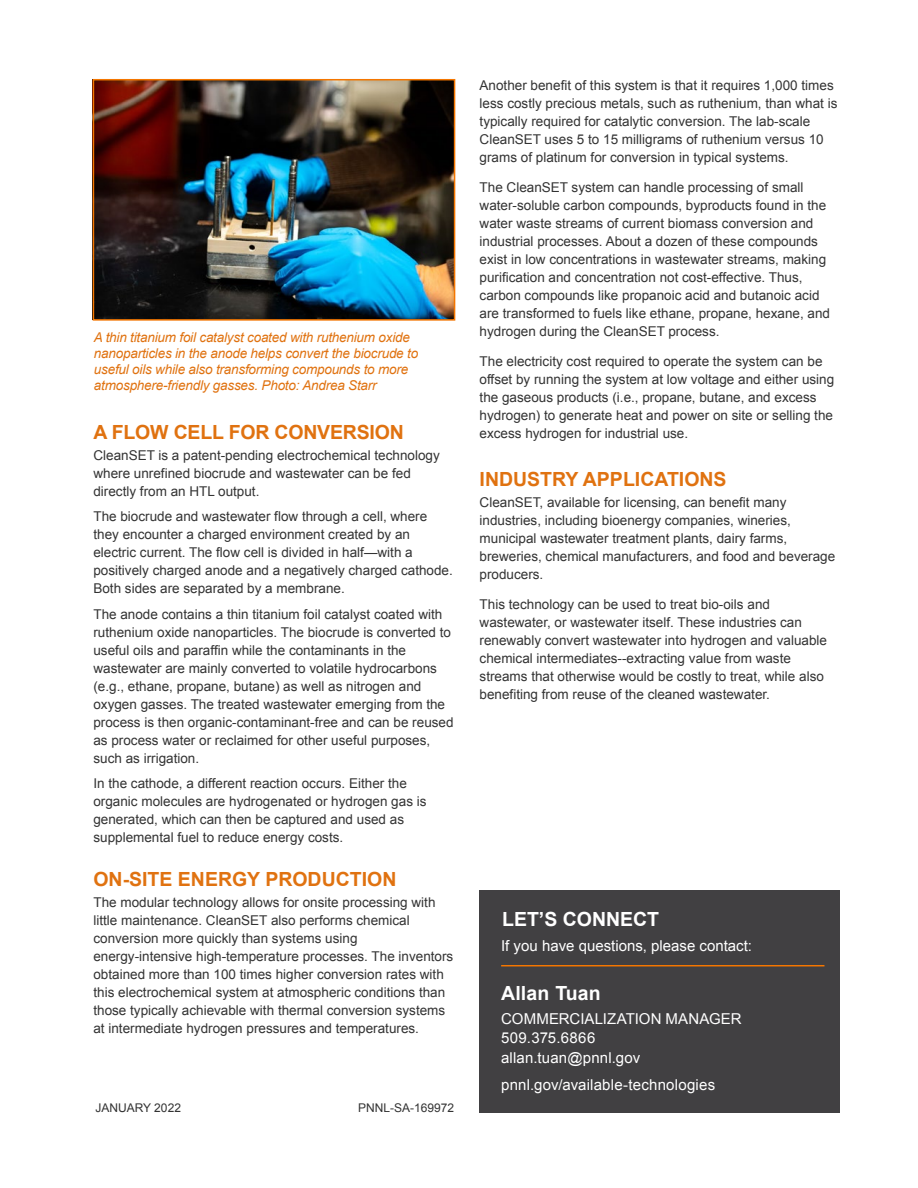
<style>
.page{position:relative;width:918px;height:1188px;background:#fff}
.page>*{position:absolute;margin:0;border:0;box-sizing:border-box;transform-origin:0 0}
.t1{font:700 19.5px "Arial";color:#e07210}
.t2{font:700 19.5px "Arial";color:#fff}
.t3{font:15px/19.5px "Arial";letter-spacing:.01em;color:#fff}
.t4{font:13.5px/18px "Arial";color:#333}
.t5{font:italic 13.5px/16.2px "Arial";letter-spacing:-.015em;color:#e07210}
.t6{font:12px "Arial";color:#333}
</style>
<div class="page">
<img style="left:96px;top:82px;width:356px;height:236px">
<div style="left:480px;top:890px;width:360px;height:223px;background:#414042"></div>
<hr style="left:501px;top:965px;width:323px;height:1px;background:#f47600">
<div style="left:93px;top:79px;width:362px;height:242px;border:2px solid #f47600"></div>
<p class="t5" style="left:94px;top:329px;width:326px">A thin titanium foil catalyst coated with ruthenium oxide nanoparticles in the anode helps convert the biocrude to useful oils while also transforming compounds to more atmosphere-friendly gasses. Photo: Andrea Starr</p>
<h1 class="t1" style="left:93px;top:419px;width:312px">A FLOW CELL FOR CONVERSION</h1>
<p class="t4" style="left:93px;top:446px;width:348px">CleanSET is a patent-pending electrochemical technology where unrefined biocrude and wastewater can be fed directly from an HTL output.</p>
<p class="t4" style="left:93px;top:508px;width:361px">The biocrude and wastewater flow through a cell, where they encounter a charged environment created by an electric current. The flow cell is divided in half—with a positively charged anode and a negatively charged cathode.<br>Both sides are separated by a membrane.</p>
<p class="t4" style="left:93px;top:605px;width:362px">The anode contains a thin titanium foil catalyst coated with ruthenium oxide nanoparticles. The biocrude is converted to useful oils and paraffin while the contaminants in the wastewater are mainly converted to volatile hydrocarbons (e.g., ethane, propane, butane) as well as nitrogen and oxygen gasses. The treated wastewater emerging from the process is then organic-contaminant-free and can be reused as process water or reclaimed for other useful purposes, such as irrigation.</p>
<p class="t4" style="left:93px;top:774px;width:335px">In the cathode, a different reaction occurs. Either the organic molecules are hydrogenated or hydrogen gas is generated, which can then be captured and used as supplemental fuel to reduce energy costs.</p>
<h1 class="t1" style="left:93px;top:866px;width:305px">ON-SITE ENERGY PRODUCTION</h1>
<p class="t4" style="left:93px;top:893px;width:361px">The modular technology allows for onsite processing with little maintenance. CleanSET also performs chemical conversion more quickly than systems using energy-intensive high-temperature processes. The inventors obtained more than 100 times higher conversion rates with this electrochemical system at atmospheric conditions than those typically achievable with thermal conversion systems at intermediate hydrogen pressures and temperatures.</p>
<p class="t6" style="left:95px;top:1100px;width:87px">JANUARY 2022</p>
<p class="t6" style="left:358px;top:1100px;width:98px">PNNL-SA-169972</p>
<p class="t4" style="left:480px;top:76px;width:359px">Another benefit of this system is that it requires 1,000 times less costly precious metals, such as ruthenium, than what is typically required for catalytic conversion. The lab-scale CleanSET uses 5 to 15 milligrams of ruthenium versus 10 grams of platinum for conversion in typical systems.</p>
<p class="t4" style="left:480px;top:178px;width:352px">The CleanSET system can handle processing of small water-soluble carbon compounds, byproducts found in the water waste streams of current biomass conversion and industrial processes. About a dozen of these compounds exist in low concentrations in wastewater streams, making purification and concentration not cost-effective. Thus, carbon compounds like propanoic acid and butanoic acid are transformed to fuels like ethane, propane, hexane, and hydrogen during the CleanSET process.</p>
<p class="t4" style="left:480px;top:352px;width:356px">The electricity cost required to operate the system can be offset by running the system at low voltage and either using the gaseous products (i.e., propane, butane, and excess hydrogen) to generate heat and power on site or selling the excess hydrogen for industrial use.</p>
<h1 class="t1" style="left:480px;top:466px;width:249px">INDUSTRY APPLICATIONS</h1>
<p class="t4" style="left:480px;top:493px;width:357px">CleanSET, available for licensing, can benefit many industries, including bioenergy companies, wineries, municipal wastewater treatment plants, dairy farms, breweries, chemical manufacturers, and food and beverage producers.</p>
<p class="t4" style="left:480px;top:595px;width:349px">This technology can be used to treat bio-oils and wastewater, or wastewater itself. These industries can renewably convert wastewater into hydrogen and valuable chemical intermediates--extracting value from waste streams that otherwise would be costly to treat, while also benefiting from reuse of the cleaned wastewater.</p>
<h1 class="t2" style="left:502px;top:906px;width:159px">LET’S CONNECT</h1>
<p class="t3" style="left:501px;top:936px;width:252px">If you have questions, please contact:</p>
<h1 class="t2" style="left:501px;top:980px;width:101px">Allan Tuan</h1>
<p class="t3" style="left:501px;top:1009px;width:242px">COMMERCIALIZATION MANAGER<br>509.375.6866<br>allan.tuan@pnnl.gov</p>
<p class="t3" style="left:501px;top:1075px;width:216px">pnnl.gov/available-technologies</p>
</div>
